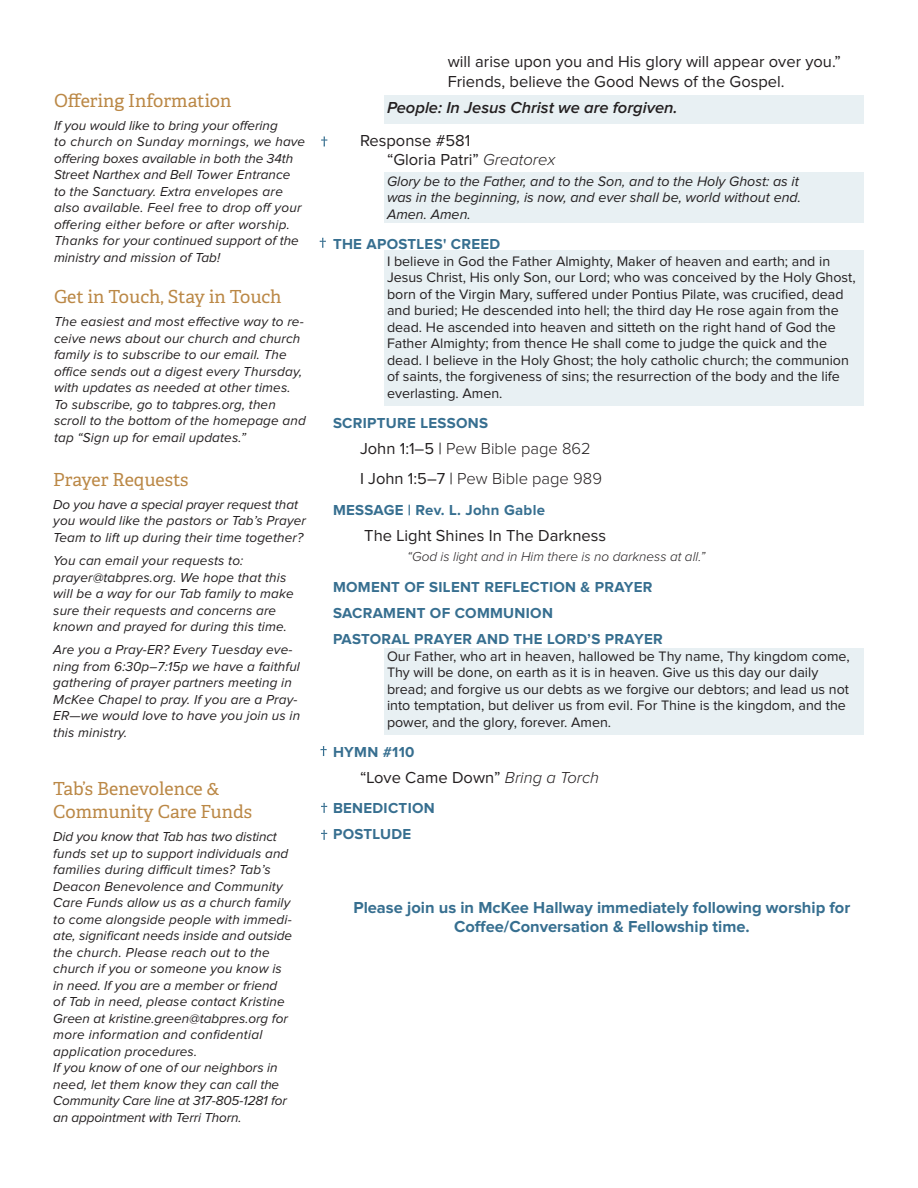
<style>
.page{position:relative;width:918px;height:1188px;background:#fff}
.page>*{position:absolute;margin:0;border:0;box-sizing:border-box;transform-origin:0 0}
.Tertiary_Header{font:18px/22.5px "Adelle";color:#bb8846}
.OW__Subhead{font:700 16.5px/19.5px "Proxima Nova";color:#376f90;text-align:center}
.OW__Subhead-2{font:16.5px/19.5px "Proxima Nova";color:#231f20}
.OW__Recitation_Leade{font:16.5px/19.5px "Proxima Nova";color:#231f20}
.OW__Subhead-3{font:300 16.5px "Proxima Nova";color:#231f20}
.OW__Recitation_Uniso{font:italic 600 16.5px "Proxima Nova";color:#231f20}
.OW__Header{font:700 15px "Proxima Nova";letter-spacing:.02em;color:#376f90}
.OW__Standard_Prayers{font:14.25px/16.5px "Proxima Nova";color:#231f20}
.OW__Standard_Songs{font:italic 14.25px/16.5px "Proxima Nova";color:#231f20}
.Left_Column__Body{font:italic 13.5px/16.5px "Proxima Nova";letter-spacing:.01em;color:#231f20}
.OW__Quote{font:italic 300 13.5px "Proxima Nova";color:#231f20}
.s1{font-weight:300;font-style:italic}
.s2{font-weight:400}
</style>
<div class="page">
<div style="left:384px;top:250px;width:480px;height:156px;background:#e8f0f3"></div>
<div style="left:384px;top:172px;width:480px;height:51px;background:#e8f0f3"></div>
<div style="left:384px;top:95px;width:480px;height:28px;background:#e8f0f3"></div>
<div style="left:384px;top:648px;width:480px;height:86px;background:#e8f0f3"></div>
<svg style="left:320px;top:238px;width:6px;height:10px"></svg>
<svg style="left:321px;top:136px;width:6px;height:10px"></svg>
<svg style="left:320px;top:746px;width:7px;height:10px"></svg>
<svg style="left:321px;top:803px;width:6px;height:10px"></svg>
<svg style="left:321px;top:830px;width:6px;height:10px"></svg>
<p class="Tertiary_Header" style="left:54px;top:89px;width:179px">Offering Information</p>
<p class="Left_Column__Body" style="left:54px;top:118px;width:253px">If you would like to bring your offering<br>to church on Sunday mornings, we have offering boxes available in both the 34th Street Narthex and Bell Tower Entrance to the Sanctuary. Extra envelopes are also available. Feel free to drop off your offering either before or after worship.<br>Thanks for your continued support of the ministry and mission of Tab!</p>
<p class="Tertiary_Header" style="left:54px;top:286px;width:229px">Get in Touch, Stay in Touch</p>
<p class="Left_Column__Body" style="left:54px;top:314px;width:253px">The easiest and most effective way to re&shy;ceive news about our church and church family is to subscribe to our email. The office sends out a digest every Thursday, with updates as needed at other times.<br>To subscribe, go to tabpres.org, then scroll to the bottom of the homepage and tap “Sign up for email updates.”</p>
<p class="Tertiary_Header" style="left:53px;top:468px;width:137px">Prayer Requests</p>
<p class="Left_Column__Body" style="left:53px;top:497px;width:254px">Do you have a special prayer request that you would like the pastors or Tab’s Prayer<br>Team to lift up during their time together?</p>
<p class="Left_Column__Body" style="left:53px;top:553px;width:242px">You can email your requests to: prayer@tabpres.org. We hope that this will be a way for our Tab family to make sure their requests and concerns are known and prayed for during this time.</p>
<p class="Left_Column__Body" style="left:53px;top:642px;width:248px">Are you a Pray-ER? Every Tuesday eve&shy;ning from 6:30p–7:15p we have a faithful gathering of prayer partners meeting in McKee Chapel to pray. If you are a Pray-ER—we would love to have you join us in this ministry.</p>
<p class="Tertiary_Header" style="left:53px;top:778px;width:200px">Tab’s Benevolence &amp;<br>Community Care Funds</p>
<p class="Left_Column__Body" style="left:53px;top:829px;width:240px">Did you know that Tab has two distinct funds set up to support individuals and families during difficult times? Tab’s Deacon Benevolence and Community Care Funds allow us as a church family to come alongside people with immedi&shy;ate, significant needs inside and outside the church. Please reach out to the church if you or someone you know is in need. If you are a member or friend of Tab in need, please contact Kristine Green at kristine.green@tabpres.org for more information and confidential application procedures.<br>If you know of one of our neighbors in need, let them know they can call the Community Care line at 317-805-1281 for an appointment with Terri Thorn.</p>
<p class="OW__Recitation_Leade" style="left:448px;top:52px;width:395px">will arise upon you and His glory will appear over you.”<br>Friends, believe the Good News of the Gospel.</p>
<p class="OW__Recitation_Uniso" style="left:387px;top:100px;width:292px">People: In Jesus Christ we are forgiven.</p>
<p class="OW__Subhead-2" style="left:387px;top:131px;width:170px;text-indent:-27px">Response #581<br>“Gloria Patri” <span class="s1">Greatorex</span></p>
<p class="OW__Standard_Songs" style="left:387px;top:173px;width:416px">Glory be to the Father, and to the Son, and to the Holy Ghost: as it was in the beginning, is now, and ever shall be, world without end.<br>Amen. Amen.</p>
<p class="OW__Header" style="left:333px;top:237px;width:169px">THE APOSTLES' CREED</p>
<p class="OW__Standard_Prayers" style="left:387px;top:253px;width:470px">I believe in God the Father Almighty, Maker of heaven and earth; and in Jesus Christ, His only Son, our Lord; who was conceived by the Holy Ghost, born of the Virgin Mary, suffered under Pontius Pilate, was crucified, dead and buried; He descended into hell; the third day He rose again from the dead. He ascended into heaven and sitteth on the right hand of God the Father Almighty; from thence He shall come to judge the quick and the dead. I believe in the Holy Ghost; the holy catholic church; the communion of saints, the forgiveness of sins; the resurrection of the body and the life everlasting. Amen.</p>
<p class="OW__Header" style="left:333px;top:416px;width:157px">SCRIPTURE LESSONS</p>
<p class="OW__Subhead-3" style="left:360px;top:441px;width:232px"><span class="s2">John 1:1–5 |</span> Pew Bible page 862</p>
<p class="OW__Subhead-3" style="left:360px;top:471px;width:243px"><span class="s2">I John 1:5–7 |</span> Pew Bible page 989</p>
<p class="OW__Header" style="left:333px;top:503px;width:214px">MESSAGE | Rev. L. John Gable</p>
<p class="OW__Subhead-2" style="left:364px;top:526px;width:243px">The Light Shines In The Darkness</p>
<p class="OW__Quote" style="left:407px;top:551px;width:300px">“God is light and in Him there is no darkness at all.”</p>
<p class="OW__Header" style="left:333px;top:580px;width:321px">MOMENT OF SILENT REFLECTION &amp; PRAYER</p>
<p class="OW__Header" style="left:333px;top:606px;width:221px">SACRAMENT OF COMMUNION</p>
<p class="OW__Header" style="left:333px;top:632px;width:331px">PASTORAL PRAYER AND THE LORD’S PRAYER</p>
<p class="OW__Standard_Prayers" style="left:387px;top:648px;width:464px">Our Father, who art in heaven, hallowed be Thy name, Thy kingdom come, Thy will be done, on earth as it is in heaven. Give us this day our daily bread; and forgive us our debts as we forgive our debtors; and lead us not into temptation, but deliver us from evil. For Thine is the kingdom, and the power, and the glory, forever. Amen.</p>
<p class="OW__Header" style="left:333px;top:745px;width:83px">HYMN #110</p>
<p class="OW__Subhead-2" style="left:360px;top:768px;width:241px">“Love Came Down” <span class="s1">Bring a Torch</span></p>
<p class="OW__Header" style="left:333px;top:801px;width:103px">BENEDICTION</p>
<p class="OW__Header" style="left:333px;top:828px;width:80px">POSTLUDE</p>
<p class="OW__Subhead" style="left:353px;top:898px;width:498px">Please join us in McKee Hallway immediately following worship for<br>Coffee/Conversation &amp; Fellowship time.</p>
</div>
